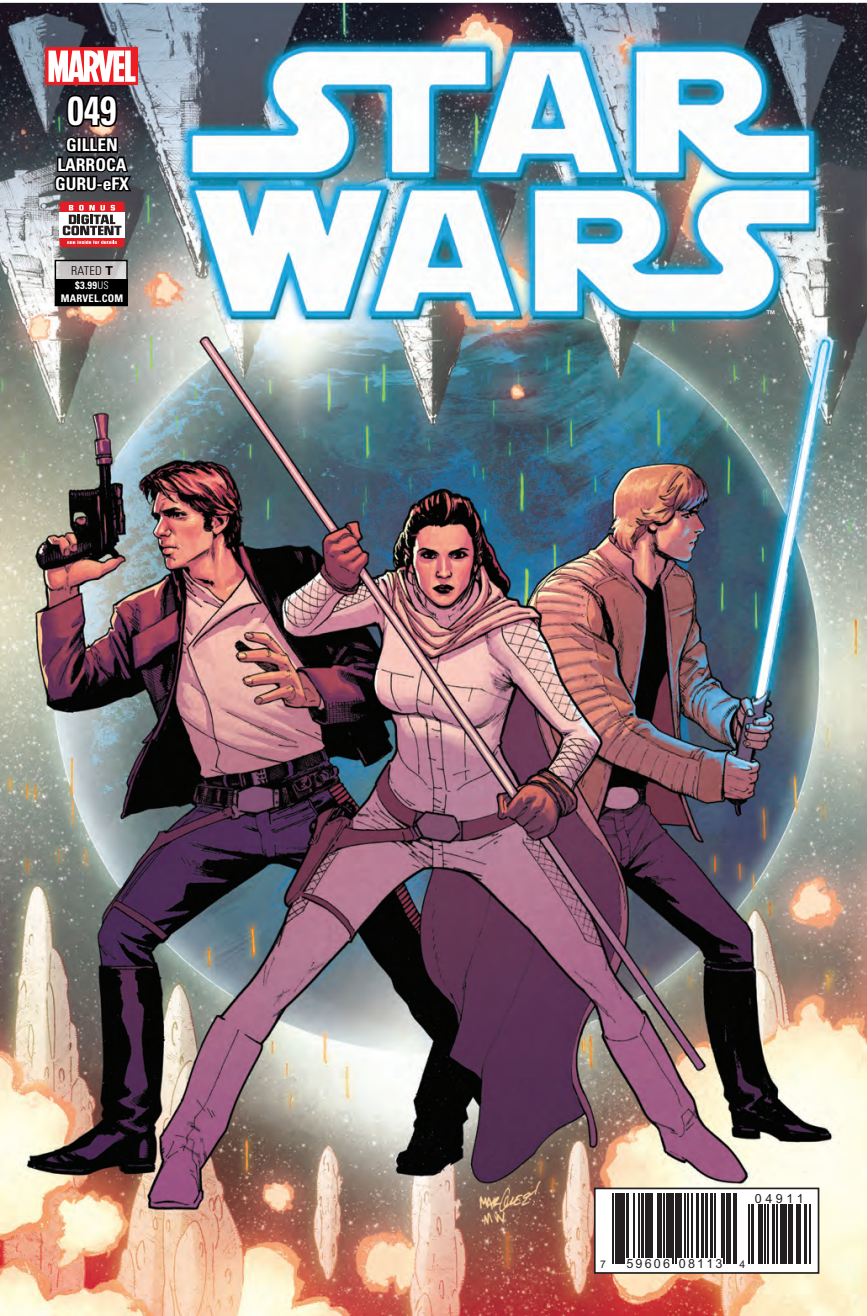
<style>
.page{position:relative;width:867px;height:1316px;background:#fff}
.page>*{position:absolute;margin:0;border:0;box-sizing:border-box;transform-origin:0 0}
.t1{font:700 condensed 40.43px "Univers LT Std";color:#fff;scale:.91 1}
.t2{font:700 condensed 17.5px/19.2px "Univers LT Std";color:#fff;text-align:center}
.t3{font:12.6px "Arial";letter-spacing:.17em;color:#231f20}
.t4{font:300 condensed 12.25px "Univers LT Std";letter-spacing:.025em;color:#000001}
.t5{font:700 condensed 10.5px/12.2px "Univers LT Std";letter-spacing:.025em;color:#fff;text-align:center}
.t6{font:10.5px "Arial";color:#231f20}
.t7{font:700 10.5px "Univers LT Std";color:#fff}
.s1{font-weight:700;font-stretch:normal}
.s2{font-weight:300}
</style>
<div class="page">
<img style="left:0;top:3px;width:866px;height:1312px">
<div style="left:46px;top:47px;width:92px;height:38px;background:#ee1d23"></div>
<svg style="left:48px;top:50px;width:87px;height:143px;background:#5d4c50"></svg>
<svg style="left:59px;top:201px;width:65px;height:46px"></svg>
<svg style="left:596px;top:1190px;width:220px;height:80px"></svg>
<div style="left:593px;top:1187px;width:226px;height:86px;border:2px solid #231f20"></div>
<hr style="left:612px;top:1193px;width:1px;height:70px;background:#231f20">
<hr style="left:614px;top:1193px;width:2px;height:70px;background:#231f20">
<hr style="left:617px;top:1193px;width:4px;height:70px;background:#231f20">
<hr style="left:622px;top:1193px;width:3px;height:70px;background:#231f20">
<hr style="left:626px;top:1193px;width:3px;height:64px;background:#231f20">
<hr style="left:633px;top:1193px;width:1px;height:64px;background:#231f20">
<hr style="left:638px;top:1193px;width:1px;height:64px;background:#231f20">
<hr style="left:640px;top:1193px;width:3px;height:64px;background:#231f20">
<hr style="left:644px;top:1193px;width:2px;height:64px;background:#231f20">
<div style="left:647px;top:1193px;width:5px;height:64px;background:#231f20"></div>
<hr style="left:656px;top:1193px;width:3px;height:64px;background:#231f20">
<hr style="left:660px;top:1193px;width:2px;height:64px;background:#231f20">
<hr style="left:663px;top:1193px;width:1px;height:64px;background:#231f20">
<div style="left:665px;top:1193px;width:6px;height:64px;background:#231f20"></div>
<hr style="left:672px;top:1193px;width:1px;height:70px;background:#231f20">
<hr style="left:674px;top:1193px;width:2px;height:70px;background:#231f20">
<hr style="left:677px;top:1193px;width:4px;height:64px;background:#231f20">
<hr style="left:684px;top:1193px;width:1px;height:64px;background:#231f20">
<hr style="left:686px;top:1193px;width:2px;height:64px;background:#231f20">
<hr style="left:690px;top:1193px;width:2px;height:64px;background:#231f20">
<hr style="left:695px;top:1193px;width:3px;height:64px;background:#231f20">
<hr style="left:701px;top:1193px;width:3px;height:64px;background:#231f20">
<hr style="left:705px;top:1193px;width:3px;height:64px;background:#231f20">
<hr style="left:710px;top:1193px;width:3px;height:64px;background:#231f20">
<hr style="left:714px;top:1193px;width:1px;height:64px;background:#231f20">
<hr style="left:720px;top:1193px;width:2px;height:64px;background:#231f20">
<hr style="left:723px;top:1193px;width:1px;height:70px;background:#231f20">
<hr style="left:726px;top:1193px;width:4px;height:70px;background:#231f20">
<hr style="left:732px;top:1193px;width:2px;height:70px;background:#231f20">
<hr style="left:735px;top:1193px;width:1px;height:70px;background:#231f20">
<hr style="left:748px;top:1204px;width:1px;height:59px;background:#231f20">
<hr style="left:750px;top:1204px;width:3px;height:59px;background:#231f20">
<hr style="left:757px;top:1204px;width:3px;height:59px;background:#231f20">
<hr style="left:761px;top:1204px;width:1px;height:59px;background:#231f20">
<hr style="left:764px;top:1204px;width:1px;height:59px;background:#231f20">
<hr style="left:766px;top:1204px;width:2px;height:59px;background:#231f20">
<hr style="left:771px;top:1204px;width:3px;height:59px;background:#231f20">
<hr style="left:775px;top:1204px;width:2px;height:59px;background:#231f20">
<hr style="left:779px;top:1204px;width:2px;height:59px;background:#231f20">
<hr style="left:782px;top:1204px;width:4px;height:59px;background:#231f20">
<hr style="left:787px;top:1204px;width:2px;height:59px;background:#231f20">
<hr style="left:790px;top:1204px;width:3px;height:59px;background:#231f20">
<hr style="left:795px;top:1204px;width:3px;height:59px;background:#231f20">
<hr style="left:799px;top:1204px;width:1px;height:59px;background:#231f20">
<hr style="left:803px;top:1204px;width:3px;height:59px;background:#231f20">
<hr style="left:808px;top:1204px;width:2px;height:59px;background:#231f20">
<img style="left:57px;top:262px;width:69px;height:17px">
<div style="left:55px;top:260px;width:73px;height:46px;border:1px solid #000001"></div>
<div style="left:55px;top:279px;width:73px;height:26px;background:#000001"></div>
<h1 class="t1" style="left:67px;top:86px;width:55px">049</h1>
<p class="t2" style="left:55px;top:135px;width:75px">GILLEN<br>LARROCA<br>GURU-eFX</p>
<p class="t4" style="left:71px;top:263px;width:43px">RATED <span class="s1">T</span></p>
<p class="t5" style="left:61px;top:279px;width:64px">$3.99<span class="s2">US<br></span>MARVEL.COM</p>
<p class="t7" style="left:765px;top:308px;width:12px">™</p>
<p class="t3" style="left:754px;top:1189px;width:50px">04911</p>
<p class="t6" style="left:600px;top:1257px;width:7px">7</p>
<p class="t3" style="left:626px;top:1255px;width:98px">59606 08113</p>
<p class="t6" style="left:739px;top:1257px;width:7px">4</p>
</div>
